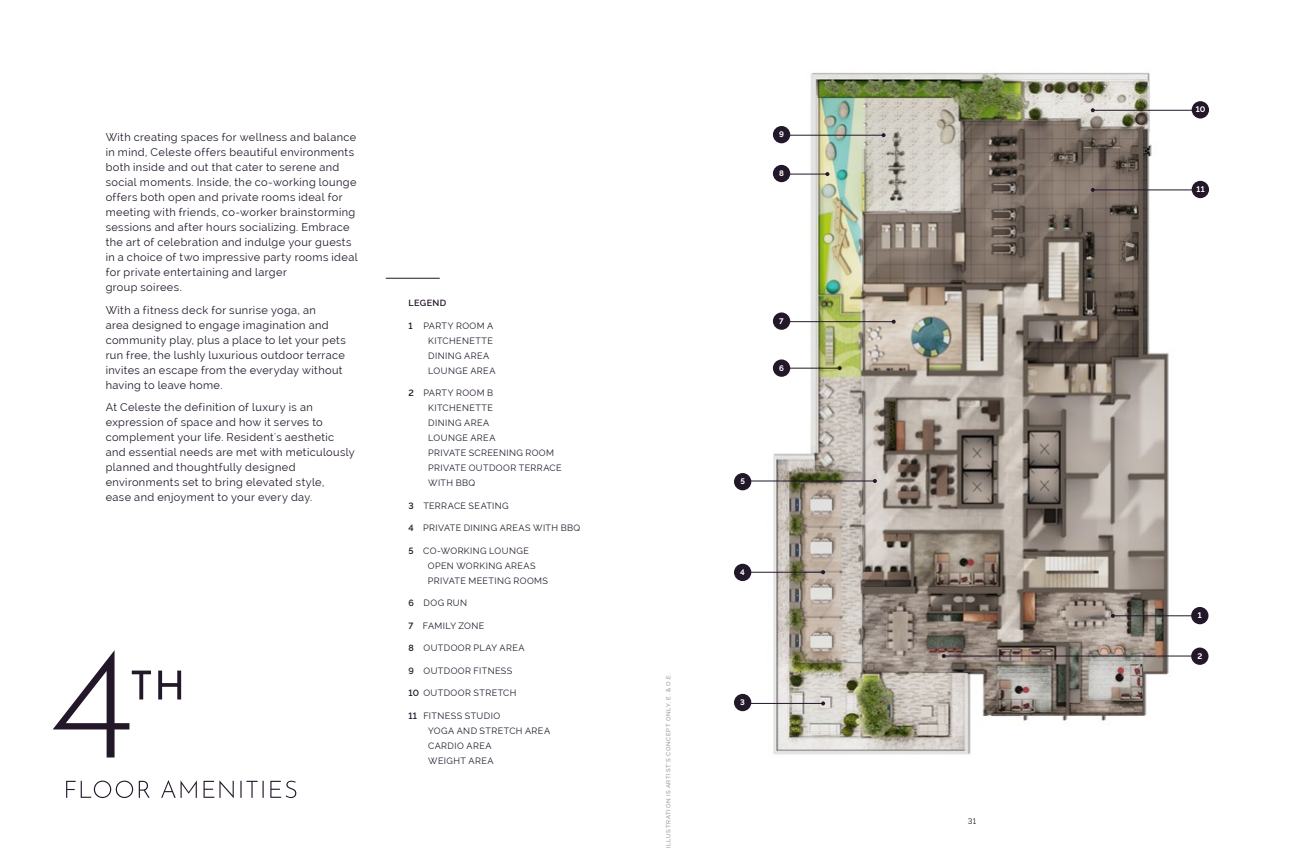
<style>
.page{position:relative;width:1296px;height:864px;background:#fff}
.page>*{position:absolute;margin:0;border:0;box-sizing:border-box;transform-origin:0 0}
.t1{font:11px/15px "Raleway";letter-spacing:.035em;color:#23172a}
.t2{font:9px/15px "Raleway";letter-spacing:.045em;color:#23172a}
.t3{font:600 9px "Raleway";letter-spacing:.04em;color:#23172a}
.t4{font:700 8px "Raleway";color:#fff}
.t5{font:8px "Raleway";color:#23172a}
.t6{font:500 6px "Raleway";letter-spacing:.11em;color:#939598}
.s1{font-weight:600}
</style>
<div class="page">
<img style="left:735px;top:72px;width:474px;height:683px">
<div style="left:734px;top:564px;width:17px;height:17px;background:#23172a;border-radius:50%"></div>
<div style="left:734px;top:694px;width:17px;height:17px;background:#23172a;border-radius:50%"></div>
<div style="left:1191px;top:607px;width:18px;height:17px;background:#23172a;border-radius:50%"></div>
<div style="left:773px;top:359px;width:17px;height:18px;background:#23172a;border-radius:50%"></div>
<div style="left:773px;top:312px;width:17px;height:18px;background:#23172a;border-radius:50%"></div>
<div style="left:773px;top:165px;width:17px;height:17px;background:#23172a;border-radius:50%"></div>
<div style="left:773px;top:126px;width:17px;height:17px;background:#23172a;border-radius:50%"></div>
<div style="left:1192px;top:181px;width:17px;height:17px;background:#23172a;border-radius:50%"></div>
<div style="left:1192px;top:101px;width:17px;height:18px;background:#23172a;border-radius:50%"></div>
<div style="left:1191px;top:648px;width:18px;height:17px;background:#23172a;border-radius:50%"></div>
<hr style="left:1113px;top:615px;width:80px;height:1px;background:#23172a">
<svg style="left:1111px;top:614px;width:4px;height:4px"></svg>
<hr style="left:386px;top:278px;width:54px;height:1px;background:#23172a">
<hr style="left:944px;top:656px;width:248px;height:1px;background:#23172a">
<svg style="left:942px;top:654px;width:4px;height:4px"></svg>
<hr style="left:748px;top:703px;width:75px;height:1px;background:#23172a">
<svg style="left:821px;top:701px;width:4px;height:4px"></svg>
<hr style="left:748px;top:572px;width:75px;height:1px;background:#23172a">
<svg style="left:821px;top:570px;width:4px;height:4px"></svg>
<hr style="left:788px;top:368px;width:52px;height:1px;background:#23172a">
<svg style="left:838px;top:366px;width:4px;height:4px"></svg>
<hr style="left:788px;top:321px;width:106px;height:1px;background:#23172a">
<svg style="left:892px;top:320px;width:4px;height:4px"></svg>
<hr style="left:788px;top:174px;width:39px;height:1px;background:#23172a">
<svg style="left:825px;top:172px;width:4px;height:4px"></svg>
<hr style="left:788px;top:135px;width:96px;height:1px;background:#23172a">
<svg style="left:882px;top:133px;width:4px;height:4px"></svg>
<hr style="left:1093px;top:189px;width:106px;height:1px;background:#23172a">
<svg style="left:1091px;top:188px;width:4px;height:4px"></svg>
<hr style="left:1093px;top:110px;width:106px;height:1px;background:#23172a">
<svg style="left:1091px;top:108px;width:4px;height:4px"></svg>
<div style="left:734px;top:473px;width:17px;height:17px;background:#23172a;border-radius:50%"></div>
<hr style="left:747px;top:480px;width:128px;height:2px;background:#23172a">
<svg style="left:873px;top:479px;width:4px;height:4px"></svg>
<svg style="left:53px;top:650px;width:128px;height:108px"></svg>
<svg style="left:66px;top:780px;width:230px;height:18px"></svg>
<p class="t1" style="left:106px;top:130px;width:252px">With creating spaces for wellness and balance</p>
<p class="t4" style="left:779px;top:130px;width:6px">9</p>
<p class="t1" style="left:106px;top:145px;width:253px">in mind, Celeste offers beautiful environments both inside and out that cater to serene and social moments. Inside, the co-working lounge offers both open and private rooms ideal for meeting with friends, co-worker brainstorming sessions and after hours socializing. Embrace the art of celebration and indulge your guests in a choice of two impressive party rooms ideal for private entertaining and larger<br>group soirees.</p>
<p class="t1" style="left:106px;top:302px;width:242px">With a fitness deck for sunrise yoga, an<br>area designed to engage imagination and community play, plus a place to let your pets run free, the lushly luxurious outdoor terrace invites an escape from the everyday without having to leave home.</p>
<p class="t1" style="left:106px;top:400px;width:251px">At Celeste the definition of luxury is an expression of space and how it serves to complement your life. Resident's aesthetic and essential needs are met with meticulously planned and thoughtfully designed environments set to bring elevated style,<br>ease and enjoyment to your every day.</p>
<p class="t4" style="left:779px;top:169px;width:6px">8</p>
<p class="t3" style="left:408px;top:298px;width:39px">LEGEND</p>
<p class="t2" style="left:428px;top:318px;width:69px;text-indent:-20px"><span class="s1">1</span> PARTY ROOM A<br>KITCHENETTE<br>DINING AREA<br>LOUNGE AREA</p>
<p class="t2" style="left:428px;top:385px;width:135px;text-indent:-20px"><span class="s1">2</span> PARTY ROOM B<br>KITCHENETTE<br>DINING AREA<br>LOUNGE AREA<br>PRIVATE SCREENING ROOM<br>PRIVATE OUTDOOR TERRACE<br>WITH BBQ</p>
<p class="t2" style="left:408px;top:498px;width:102px"><span class="s1">3</span> TERRACE SEATING</p>
<p class="t2" style="left:408px;top:520px;width:173px"><span class="s1">4</span> PRIVATE DINING AREAS WITH BBQ</p>
<p class="t2" style="left:428px;top:543px;width:122px;text-indent:-20px"><span class="s1">5</span> CO-WORKING LOUNGE<br>OPEN WORKING AREAS<br>PRIVATE MEETING ROOMS</p>
<p class="t2" style="left:408px;top:595px;width:60px"><span class="s1">6</span> DOG RUN</p>
<p class="t2" style="left:408px;top:618px;width:77px"><span class="s1">7</span> FAMILY ZONE</p>
<p class="t2" style="left:408px;top:640px;width:118px"><span class="s1">8</span> OUTDOOR PLAY AREA</p>
<p class="t2" style="left:408px;top:663px;width:106px"><span class="s1">9</span> OUTDOOR FITNESS</p>
<p class="t2" style="left:408px;top:685px;width:110px"><span class="s1">10</span> OUTDOOR STRETCH</p>
<p class="t2" style="left:428px;top:708px;width:123px;text-indent:-20px"><span class="s1">11</span> FITNESS STUDIO<br>YOGA AND STRETCH AREA<br>CARDIO AREA<br>WEIGHT AREA</p>
<p class="t4" style="left:779px;top:316px;width:6px">7</p>
<p class="t4" style="left:779px;top:363px;width:6px">6</p>
<p class="t4" style="left:740px;top:477px;width:6px">5</p>
<p class="t4" style="left:740px;top:568px;width:6px">4</p>
<p class="t6" style="left:665px;top:848px;width:177px;rotate:-90deg">ILLUSTRATION IS ARTIST'S CONCEPT ONLY. E. &amp; O.E.</p>
<p class="t4" style="left:740px;top:698px;width:6px">3</p>
<p class="t5" style="left:968px;top:816px;width:10px">31</p>
<p class="t4" style="left:1196px;top:105px;width:11px">10</p>
<p class="t4" style="left:1197px;top:184px;width:10px">11</p>
<p class="t4" style="left:1198px;top:611px;width:5px">1</p>
<p class="t4" style="left:1197px;top:651px;width:6px">2</p>
</div>
